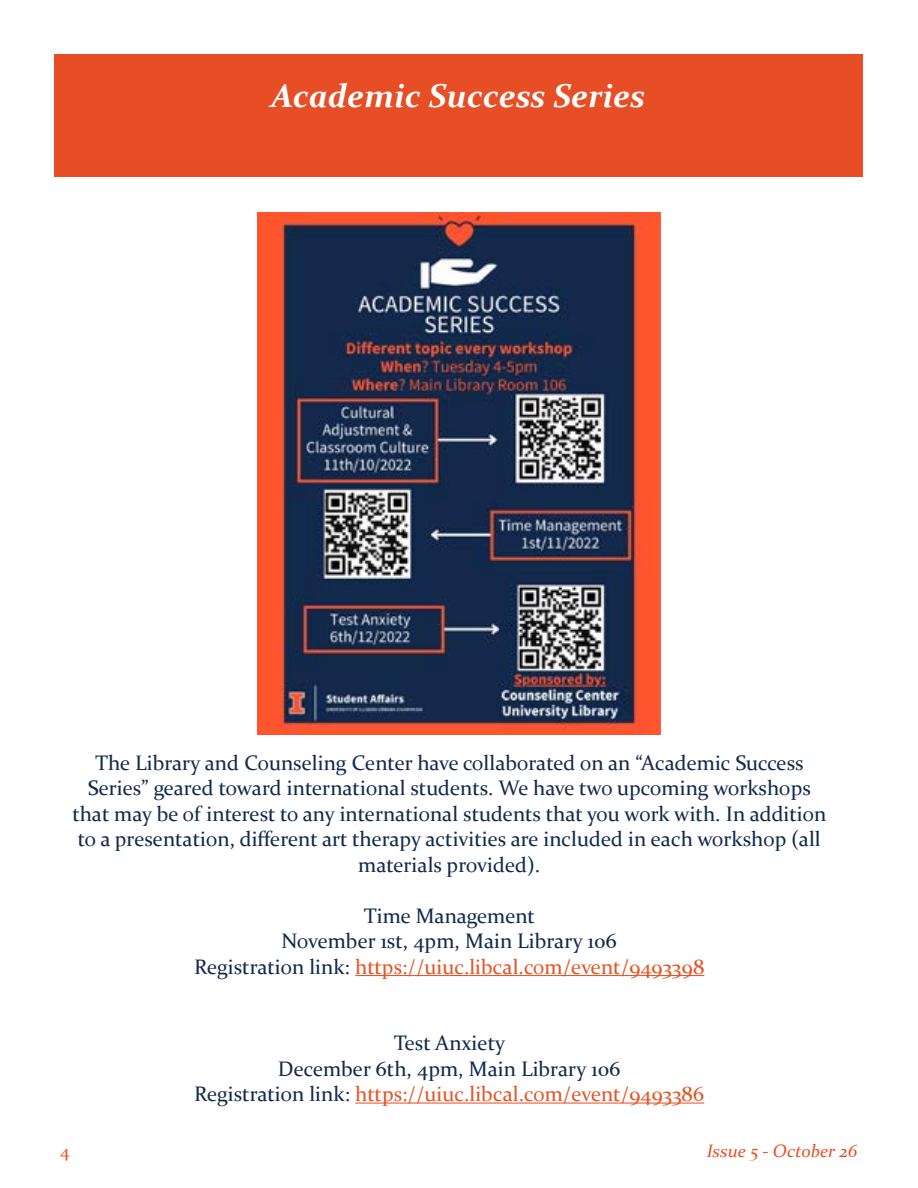
<style>
.page{position:relative;width:918px;height:1188px;background:#fff}
.page>*{position:absolute;margin:0;border:0;box-sizing:border-box;transform-origin:0 0}
.t1{font:italic 700 33px "Constantia";color:#fff}
.t2{font:21px/25.5px "Constantia";color:#11294b;text-align:center}
.t3{font:italic 18px "Constantia";color:#e75025}
.t4{font:18px "Constantia";color:#e75025}
.s1{color:#e75325}
</style>
<div class="page">
<hr style="left:355px;top:975px;width:349px;height:1px;background:#e75325">
<hr style="left:355px;top:1103px;width:349px;height:1px;background:#e75325">
<div style="left:54px;top:54px;width:808px;height:123px;background:#e74e25"></div>
<img style="left:257px;top:212px;width:404px;height:522px">
<h1 class="t1" style="left:271px;top:72px;width:376px">Academic Success Series</h1>
<p class="t2" style="left:72px;top:749px;width:756px">The Library and Counseling Center have collaborated on an “Academic Success Series” geared toward international students. We have two upcoming workshops that may be of interest to any international students that you work with. In addition to a presentation, different art therapy activities are included in each workshop (all materials provided).</p>
<p class="t2" style="left:194px;top:902px;width:512px">Time Management<br>November 1st, 4pm, Main Library 106<br>Registration link: <span class="s1">https://uiuc.libcal.com/event/9493398</span></p>
<p class="t2" style="left:194px;top:1030px;width:512px">Test Anxiety<br>December 6th, 4pm, Main Library 106<br>Registration link: <span class="s1">https://uiuc.libcal.com/event/9493386</span></p>
<p class="t4" style="left:60px;top:1138px;width:11px">4</p>
<p class="t3" style="left:707px;top:1138px;width:152px">Issue 5 - October 26</p>
</div>
